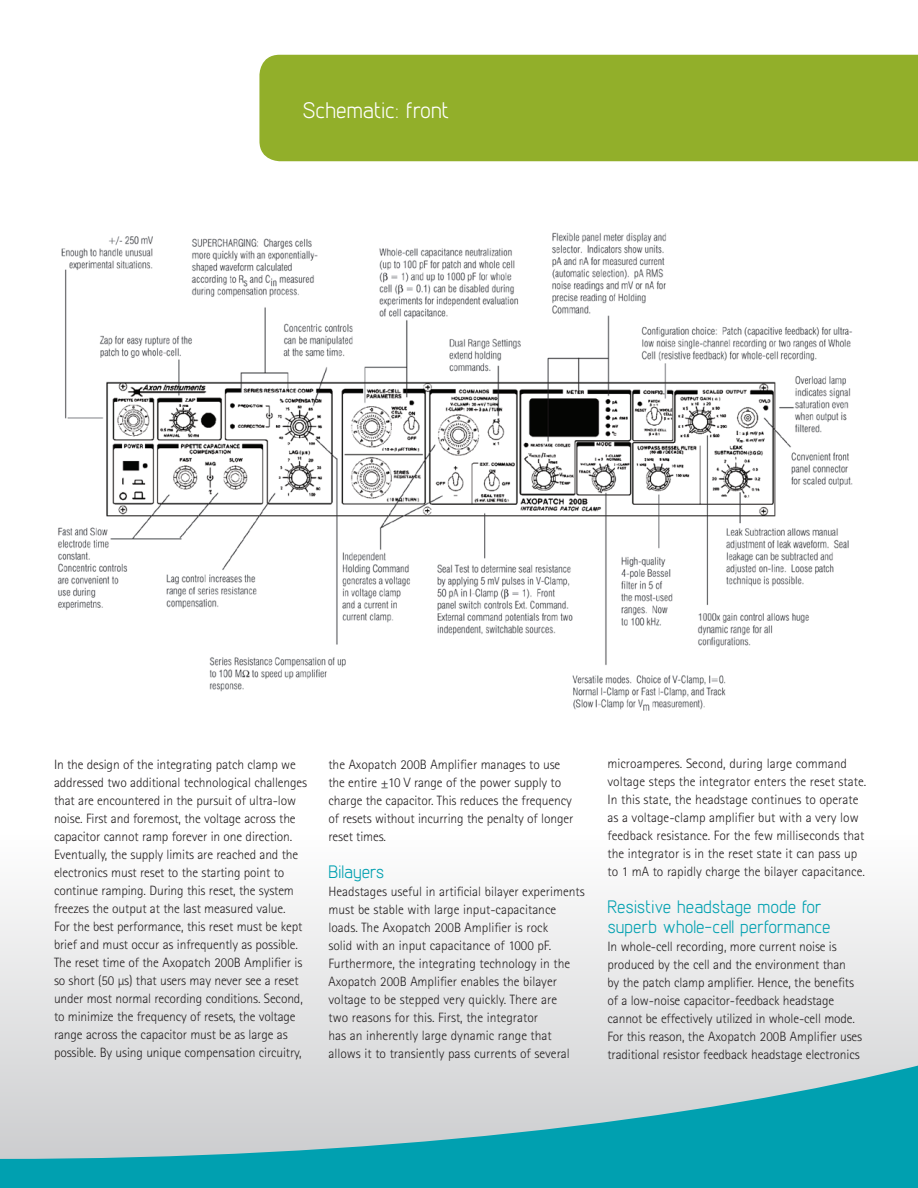
<style>
.page{position:relative;width:918px;height:1188px;background:#fff}
.page>*{position:absolute;margin:0;border:0;box-sizing:border-box;transform-origin:0 0}
.t1{font:22.5px "Lintel";color:#fff}
.t2{font:18px/19.5px "Lintel";color:#00a0b0}
.t3{font:300 13.5px/18px "Rotis Sans Serif Std";letter-spacing:-.01em;color:#231f20}
</style>
<div class="page">
<div style="left:259px;top:55px;width:659px;height:106px;background:#92af2a"></div>
<svg style="left:0;top:898px;width:918px;height:164px;fill:#e8e8e9"></svg>
<img style="left:57px;top:232px;width:796px;height:479px">
<svg style="left:0;top:1062px;width:918px;height:126px;background:#72bcc5"></svg>
<h1 class="t1" style="left:302px;top:95px;width:149px">Schematic: front</h1>
<p class="t3" style="left:54px;top:755px;width:255px">In the design of the integrating patch clamp we addressed two additional technological challenges that are encountered in the pursuit of ultra-low noise. First and foremost, the voltage across the capacitor cannot ramp forever in one direction.<br>Eventually, the supply limits are reached and the electronics must reset to the starting point to continue ramping. During this reset, the system freezes the output at the last measured value.<br>For the best performance, this reset must be kept brief and must occur as infrequently as possible.<br>The reset time of the Axopatch 200B Amplifier is so short (50 µs) that users may never see a reset under most normal recording conditions. Second, to minimize the frequency of resets, the voltage range across the capacitor must be as large as possible. By using unique compensation circuitry,</p>
<p class="t3" style="left:328px;top:755px;width:246px">the Axopatch 200B Amplifier manages to use the entire ±10 V range of the power supply to charge the capacitor. This reduces the frequency of resets without incurring the penalty of longer reset times.</p>
<h2 class="t2" style="left:328px;top:862px;width:57px">Bilayers</h2>
<p class="t3" style="left:328px;top:883px;width:258px">Headstages useful in artificial bilayer experiments must be stable with large input-capacitance loads. The Axopatch 200B Amplifier is rock<br>solid with an input capacitance of 1000 pF.<br>Furthermore, the integrating technology in the Axopatch 200B Amplifier enables the bilayer voltage to be stepped very quickly. There are<br>two reasons for this. First, the integrator<br>has an inherently large dynamic range that allows it to transiently pass currents of several</p>
<p class="t3" style="left:608px;top:754px;width:260px">microamperes. Second, during large command voltage steps the integrator enters the reset state.<br>In this state, the headstage continues to operate as a voltage-clamp amplifier but with a very low feedback resistance. For the few milliseconds that the integrator is in the reset state it can pass up to 1 mA to rapidly charge the bilayer capacitance.</p>
<h2 class="t2" style="left:608px;top:897px;width:225px">Resistive headstage mode for superb whole-cell performance</h2>
<p class="t3" style="left:608px;top:937px;width:256px">In whole-cell recording, more current noise is produced by the cell and the environment than<br>by the patch clamp amplifier. Hence, the benefits of a low-noise capacitor-feedback headstage cannot be effectively utilized in whole-cell mode.<br>For this reason, the Axopatch 200B Amplifier uses traditional resistor feedback headstage electronics</p>
</div>
